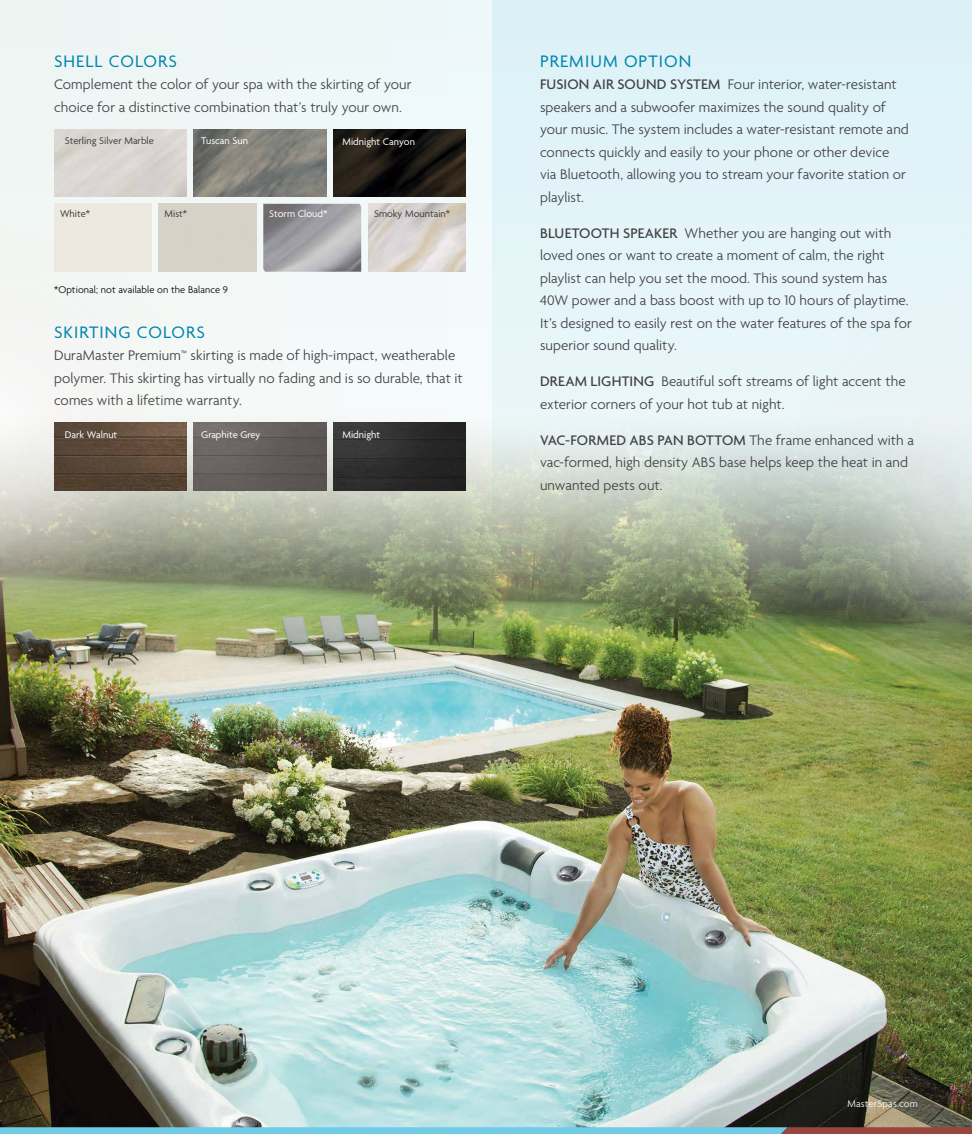
<style>
.page{position:relative;width:972px;height:1134px;background:#fff}
.page>*{position:absolute;margin:0;border:0;box-sizing:border-box;transform-origin:0 0}
.t1{font:18px "Agenda";letter-spacing:.06em;color:#0085ac}
.t2{font:300 15px/22.5px "Agenda";letter-spacing:.005em;color:#414042}
.t3{font:10.5px "Agenda";color:#fff}
.t4{font:10.5px "Agenda";color:#414042}
.t5{font:300 10.5px "Agenda";letter-spacing:.01em;color:#000}
.t6{font:300 10.5px "Agenda";letter-spacing:.02em;color:#fff}
.s1{font-weight:500}
</style>
<div class="page">
<div style="left:0;top:0;width:972px;height:845px;background:#eff8f8"></div>
<img style="left:0;top:422px;width:492px;height:705px">
<img style="left:1px;top:177px;width:257px;height:530px">
<img style="left:492px;top:0;width:480px;height:1127px">
<svg style="left:0;top:1127px;width:972px;height:7px;background:#78b0c2"></svg>
<img style="left:333px;top:423px;width:133px;height:68px">
<img style="left:333px;top:129px;width:133px;height:68px">
<img style="left:194px;top:423px;width:132px;height:68px">
<img style="left:194px;top:129px;width:132px;height:68px">
<img style="left:54px;top:423px;width:133px;height:68px">
<img style="left:54px;top:129px;width:133px;height:68px">
<div style="left:54px;top:204px;width:98px;height:68px;background:#ede9e1"></div>
<div style="left:159px;top:204px;width:98px;height:68px;background:#d6d2c8"></div>
<img style="left:263px;top:204px;width:98px;height:68px">
<img style="left:368px;top:204px;width:98px;height:68px">
<img style="left:0;top:397px;width:1px;height:359px">
<p class="t1" style="left:54px;top:51px;width:125px">SHELL COLORS</p>
<p class="t2" style="left:54px;top:74px;width:359px">Complement the color of your spa with the skirting of your choice for a distinctive combination that’s truly your own.</p>
<p class="t4" style="left:65px;top:135px;width:91px">Sterling Silver Marble</p>
<p class="t3" style="left:201px;top:135px;width:48px">Tuscan Sun</p>
<p class="t3" style="left:342px;top:136px;width:74px">Midnight Canyon</p>
<p class="t4" style="left:60px;top:208px;width:32px">White*</p>
<p class="t4" style="left:165px;top:208px;width:24px">Mist*</p>
<p class="t3" style="left:269px;top:208px;width:60px">Storm Cloud*</p>
<p class="t4" style="left:374px;top:208px;width:78px">Smoky Mountain*</p>
<p class="t5" style="left:54px;top:284px;width:176px">*Optional; not available on the Balance 9</p>
<p class="t1" style="left:54px;top:323px;width:153px">SKIRTING COLORS</p>
<p class="t2" style="left:54px;top:345px;width:410px">DuraMaster Premium™ skirting is made of high-impact, weatherable polymer. This skirting has virtually no fading and is so durable, that it comes with a lifetime warranty.</p>
<p class="t3" style="left:65px;top:429px;width:54px">Dark Walnut</p>
<p class="t3" style="left:201px;top:429px;width:61px">Graphite Grey</p>
<p class="t3" style="left:342px;top:429px;width:39px">Midnight</p>
<p class="t1" style="left:540px;top:51px;width:153px">PREMIUM OPTION</p>
<p class="t2" style="left:540px;top:74px;width:370px"><span class="s1">FUSION AIR SOUND SYSTEM</span> Four interior, water-resistant speakers and a subwoofer maximizes the sound quality of your music. The system includes a water-resistant remote and connects quickly and easily to your phone or other device via Bluetooth, allowing you to stream your favorite station or playlist.</p>
<p class="t2" style="left:540px;top:223px;width:374px"><span class="s1">BLUETOOTH SPEAKER</span> Whether you are hanging out with loved ones or want to create a moment of calm, the right playlist can help you set the mood. This sound system has 40W power and a bass boost with up to 10 hours of playtime.<br>It’s designed to easily rest on the water features of the spa for superior sound quality.</p>
<p class="t2" style="left:540px;top:371px;width:367px"><span class="s1">DREAM LIGHTING</span> Beautiful soft streams of light accent the exterior corners of your hot tub at night.</p>
<p class="t2" style="left:540px;top:430px;width:375px"><span class="s1">VAC-FORMED ABS PAN BOTTOM</span> The frame enhanced with a vac-formed, high density ABS base helps keep the heat in and unwanted pests out.</p>
<p class="t6" style="left:847px;top:1098px;width:72px">MasterSpas.com</p>
</div>
